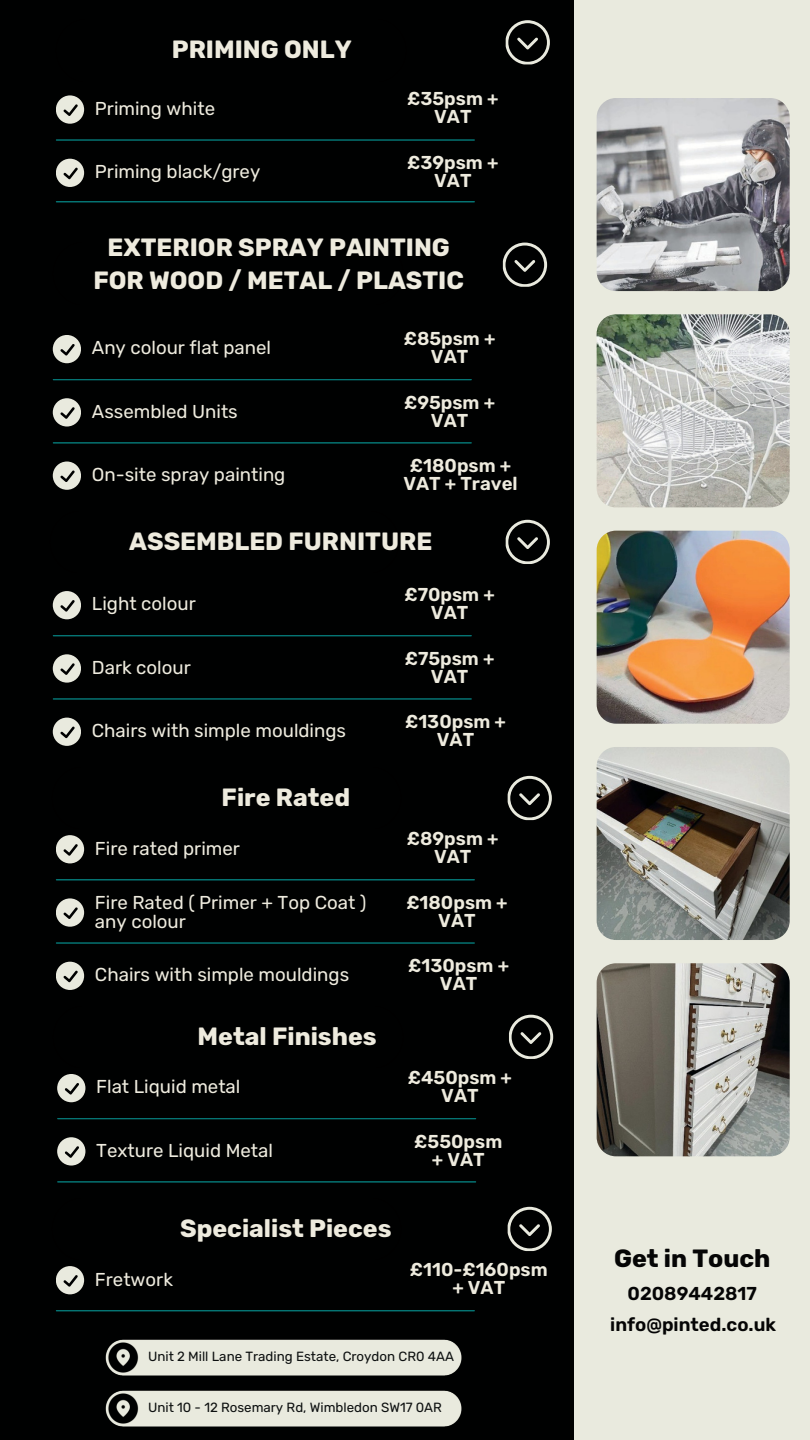
<style>
.page{position:relative;width:810px;height:1440px;background:#000101}
.page>*{position:absolute;margin:0;border:0;box-sizing:border-box;transform-origin:0 0}
.t1{font:700 24.9px/33.8px "Rubik";color:#eeebde;text-align:center}
.t2{font:700 24.9px "Rubik";color:#050505}
.t3{font:18.7px/19.5px "Rubik";color:#eeebde}
.t4{font:600 18.7px/18px "Rubik";color:#eeebde;text-align:center}
.t5{font:600 18.7px/31px "Rubik";color:#050505;text-align:center}
.t6{font:13.3px "Rubik";color:#0d1010}
</style>
<div class="page">
<hr style="left:56px;top:139px;width:419px;height:2px;background:#057473">
<svg style="left:56px;top:95px;width:28px;height:29px"></svg>
<svg style="left:56px;top:159px;width:28px;height:28px"></svg>
<hr style="left:56px;top:201px;width:419px;height:1px;background:#057473">
<svg style="left:506px;top:20px;width:44px;height:44px"></svg>
<div style="left:574px;top:0;width:236px;height:1440px;background:#e9eade"></div>
<img style="left:597px;top:98px;width:193px;height:193px;border-radius:19px">
<img style="left:597px;top:314px;width:193px;height:193px;border-radius:19px">
<img style="left:597px;top:963px;width:193px;height:193px;border-radius:19px">
<img style="left:597px;top:747px;width:193px;height:193px;border-radius:19px">
<img style="left:597px;top:531px;width:193px;height:193px;border-radius:19px">
<hr style="left:53px;top:379px;width:419px;height:1px;background:#057473">
<hr style="left:53px;top:442px;width:419px;height:2px;background:#057473">
<svg style="left:53px;top:335px;width:28px;height:28px"></svg>
<svg style="left:53px;top:398px;width:28px;height:29px"></svg>
<svg style="left:53px;top:462px;width:28px;height:28px"></svg>
<img style="left:105px;top:1339px;width:357px;height:37px">
<img style="left:105px;top:1390px;width:357px;height:37px">
<svg style="left:503px;top:243px;width:44px;height:44px"></svg>
<svg style="left:506px;top:520px;width:44px;height:44px"></svg>
<hr style="left:53px;top:635px;width:419px;height:1px;background:#057473">
<hr style="left:53px;top:698px;width:419px;height:2px;background:#057473">
<svg style="left:53px;top:591px;width:28px;height:28px"></svg>
<svg style="left:53px;top:654px;width:28px;height:29px"></svg>
<svg style="left:53px;top:718px;width:28px;height:28px"></svg>
<svg style="left:508px;top:776px;width:44px;height:44px"></svg>
<hr style="left:56px;top:879px;width:419px;height:2px;background:#057473">
<hr style="left:56px;top:942px;width:419px;height:2px;background:#057473">
<svg style="left:56px;top:835px;width:28px;height:28px"></svg>
<svg style="left:56px;top:898px;width:28px;height:29px"></svg>
<svg style="left:56px;top:962px;width:28px;height:28px"></svg>
<svg style="left:509px;top:1015px;width:44px;height:44px"></svg>
<hr style="left:57px;top:1118px;width:419px;height:1px;background:#057473">
<hr style="left:57px;top:1181px;width:419px;height:2px;background:#057473">
<svg style="left:57px;top:1074px;width:28px;height:28px"></svg>
<svg style="left:57px;top:1137px;width:28px;height:29px"></svg>
<svg style="left:508px;top:1207px;width:44px;height:44px"></svg>
<hr style="left:56px;top:1310px;width:419px;height:1px;background:#057473">
<svg style="left:56px;top:1266px;width:28px;height:28px"></svg>
<h1 class="t1" style="left:172px;top:33px;width:181px">PRIMING ONLY</h1>
<p class="t3" style="left:95px;top:99px;width:122px">Priming white</p>
<p class="t3" style="left:95px;top:162px;width:167px">Priming black/grey</p>
<p class="t4" style="left:407px;top:90px;width:93px">£35psm +<br>VAT</p>
<p class="t4" style="left:407px;top:154px;width:93px">£39psm +<br>VAT</p>
<h1 class="t1" style="left:93px;top:231px;width:372px">EXTERIOR SPRAY PAINTING<br>FOR WOOD / METAL / PLASTIC</h1>
<p class="t3" style="left:92px;top:339px;width:181px">Any colour flat panel</p>
<p class="t3" style="left:92px;top:402px;width:147px">Assembled Units</p>
<p class="t3" style="left:92px;top:465px;width:195px">On-site spray painting</p>
<p class="t4" style="left:404px;top:330px;width:93px">£85psm +<br>VAT</p>
<p class="t4" style="left:404px;top:394px;width:92px">£95psm +<br>VAT</p>
<p class="t4" style="left:403px;top:457px;width:116px">£180psm +<br>VAT + Travel</p>
<h1 class="t1" style="left:129px;top:525px;width:305px">ASSEMBLED FURNITURE</h1>
<p class="t3" style="left:92px;top:595px;width:105px">Light colour</p>
<p class="t3" style="left:92px;top:658px;width:100px">Dark colour</p>
<p class="t3" style="left:92px;top:721px;width:256px">Chairs with simple mouldings</p>
<h1 class="t1" style="left:222px;top:781px;width:130px">Fire Rated</h1>
<p class="t3" style="left:95px;top:839px;width:147px">Fire rated primer</p>
<p class="t3" style="left:95px;top:893px;width:273px">Fire Rated ( Primer + Top Coat ) any colour</p>
<p class="t3" style="left:95px;top:965px;width:256px">Chairs with simple mouldings</p>
<h1 class="t1" style="left:198px;top:1020px;width:181px">Metal Finishes</h1>
<p class="t3" style="left:96px;top:1078px;width:146px">Flat Liquid metal</p>
<p class="t3" style="left:96px;top:1141px;width:178px">Texture Liquid Metal</p>
<p class="t4" style="left:404px;top:586px;width:92px">£70psm +<br>VAT</p>
<p class="t4" style="left:405px;top:650px;width:91px">£75psm +<br>VAT</p>
<p class="t4" style="left:405px;top:713px;width:102px">£130psm +<br>VAT</p>
<p class="t4" style="left:407px;top:830px;width:93px">£89psm +<br>VAT</p>
<p class="t4" style="left:406px;top:894px;width:103px">£180psm +<br>VAT</p>
<p class="t4" style="left:408px;top:957px;width:102px">£130psm +<br>VAT</p>
<p class="t4" style="left:408px;top:1069px;width:106px">£450psm +<br>VAT</p>
<p class="t4" style="left:414px;top:1133px;width:89px">£550psm + VAT</p>
<h1 class="t1" style="left:180px;top:1212px;width:213px">Specialist Pieces</h1>
<p class="t3" style="left:95px;top:1270px;width:80px">Fretwork</p>
<p class="t4" style="left:410px;top:1261px;width:139px">£110-£160psm + VAT</p>
<p class="t6" style="left:148px;top:1349px;width:307px">Unit 2 Mill Lane Trading Estate, Croydon CR0 4AA</p>
<p class="t6" style="left:148px;top:1400px;width:295px">Unit 10 - 12 Rosemary Rd, Wimbledon SW17 0AR</p>
<h1 class="t2" style="left:614px;top:1244px;width:158px">Get in Touch</h1>
<p class="t5" style="left:610px;top:1278px;width:167px">02089442817 info@pinted.co.uk</p>
</div>
